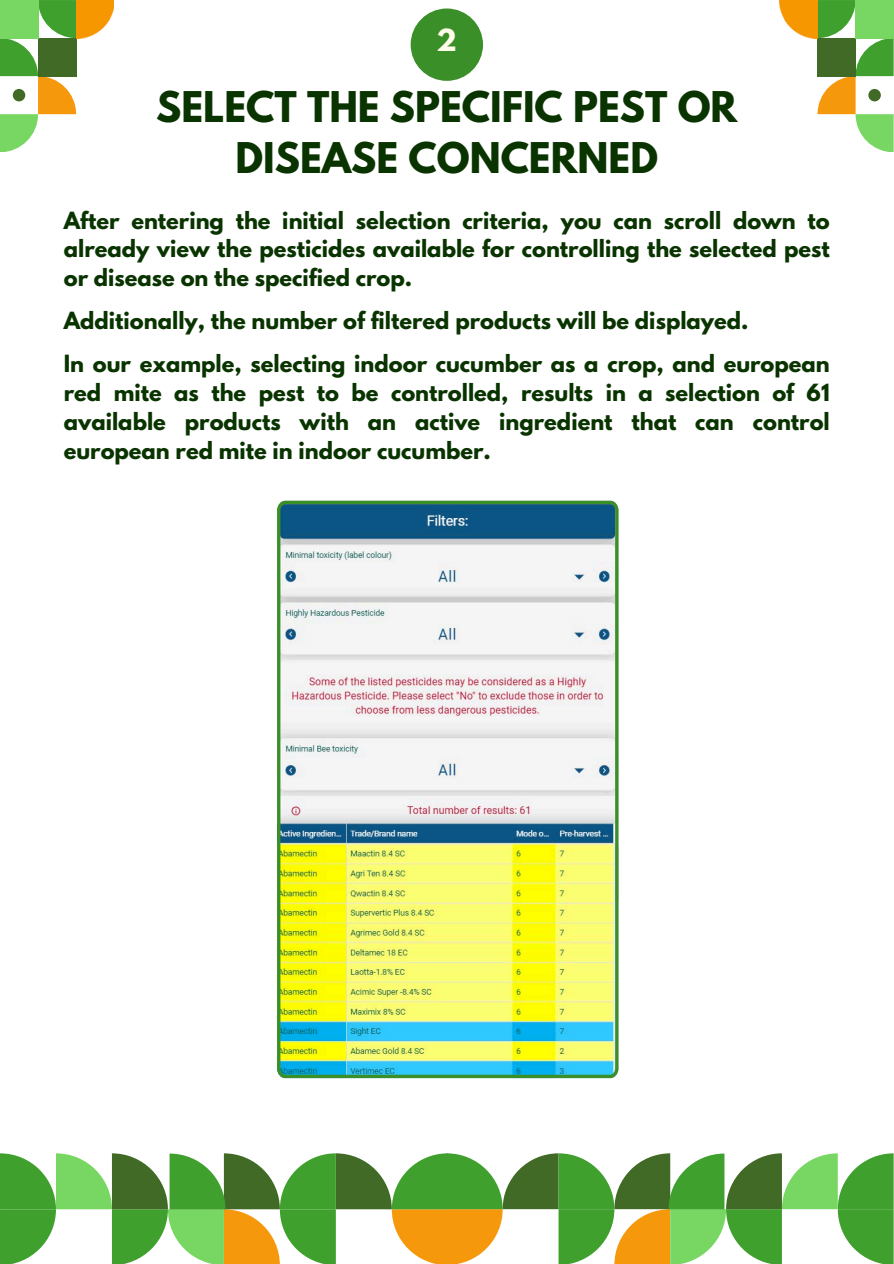
<style>
.page{position:relative;width:894px;height:1264px;background:#fff}
.page>*{position:absolute;margin:0;border:0;box-sizing:border-box;transform-origin:0 0}
.t1{font:700 37.5px/51.8px "League Spartan";color:#093400;text-align:center}
.t2{font:700 27px "League Spartan";color:#fffdea}
.t3{font:700 21px/28.8px "League Spartan";color:#093400;text-align:justify}
</style>
<div class="page">
<div style="left:410px;top:9px;width:73px;height:72px;background:#3a8f28;border-radius:50%"></div>
<svg style="left:0;top:1153px;width:893px;height:110px"></svg>
<svg style="left:817px;top:0;width:75px;height:152px"></svg>
<div style="left:817px;top:38px;width:38px;height:38px;background:#426a27"></div>
<div style="left:855px;top:0;width:37px;height:38px;background:#78d762"></div>
<div style="left:868px;top:89px;width:12px;height:12px;background:#426a27;border-radius:50%"></div>
<img style="left:779px;top:0;width:38px;height:39px">
<svg style="left:0;top:0;width:81px;height:152px"></svg>
<div style="left:38px;top:38px;width:38px;height:38px;background:#426a27"></div>
<div style="left:0;top:0;width:38px;height:38px;background:#78d762"></div>
<div style="left:13px;top:89px;width:12px;height:12px;background:#426a27;border-radius:50%"></div>
<img style="left:76px;top:0;width:38px;height:38px">
<svg style="left:277px;top:500px;width:341px;height:578px"></svg>
<p class="t2" style="left:436px;top:27px;width:22px">2</p>
<p class="t1" style="left:156px;top:85px;width:582px">SELECT THE SPECIFIC PEST OR<br>DISEASE CONCERNED</p>
<p class="t3" style="left:64px;top:208px;width:767px">After entering the initial selection criteria, you can scroll down to already view the pesticides available for controlling the selected pest or disease on the specified crop.</p>
<p class="t3" style="left:64px;top:309px;width:686px">Additionally, the number of filtered products will be displayed.</p>
<h1 class="t3" style="left:64px;top:352px;width:767px">In our example, selecting indoor cucumber as a crop, and european red mite as the pest to be controlled, results in a selection of 61 available products with an active ingredient that can control european red mite in indoor cucumber.</h1>
</div>
